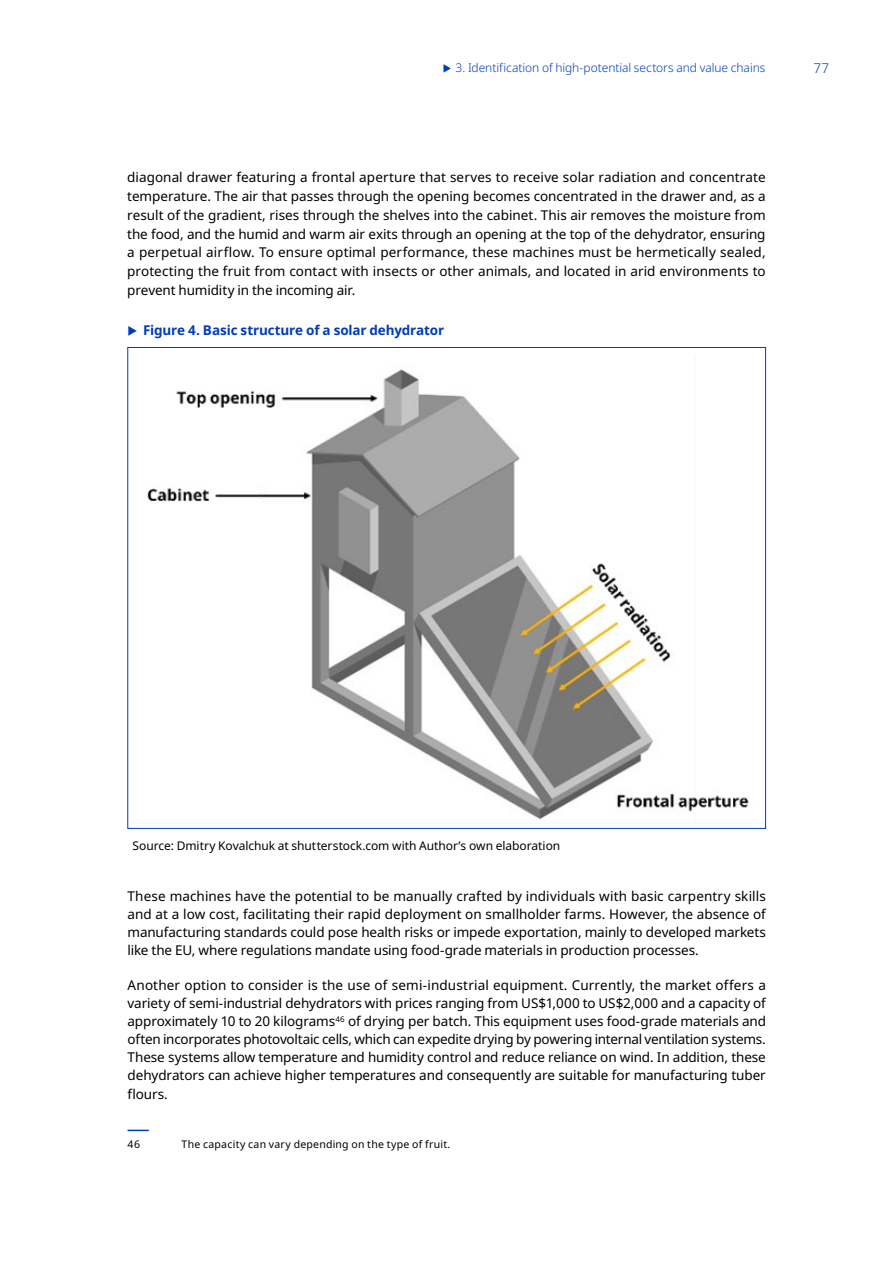
<style>
.page{position:relative;width:893px;height:1263px;background:#fff}
.page>*{position:absolute;margin:0;border:0;box-sizing:border-box;transform-origin:0 0}
.t1{font:13.5px/18.8px "Noto Sans";letter-spacing:-.01em;color:#000;text-align:justify}
.t2{font:700 13.5px "Noto Sans";letter-spacing:-.01em;color:#003bbc}
.t3{font:300 13.5px "Noto Sans";color:#003bbc}
.t4{font:12px "Noto Sans";letter-spacing:-.005em;color:#000}
.t5{font:300 12px "Noto Sans";letter-spacing:-.005em;color:#003bbc}
.t6{font:10.5px "Noto Sans";letter-spacing:.02em;color:#000}
</style>
<div class="page">
<svg style="left:128px;top:1130px;width:21px;height:1px"></svg>
<img style="left:147px;top:369px;width:602px;height:451px">
<p class="t5" style="left:456px;top:60px;width:311px">3. Identification of high-potential sectors and value chains</p>
<p class="t1" style="left:127px;top:168px;width:640px">diagonal drawer featuring a frontal aperture that serves to receive solar radiation and concentrate temperature. The air that passes through the opening becomes concentrated in the drawer and, as a result of the gradient, rises through the shelves into the cabinet. This air removes the moisture from the food, and the humid and warm air exits through an opening at the top of the dehydrator, ensuring a perpetual airflow. To ensure optimal performance, these machines must be hermetically sealed, protecting the fruit from contact with insects or other animals, and located in arid environments to prevent humidity in the incoming air.</p>
<p class="t2" style="left:143px;top:321px;width:303px">Figure 4. Basic structure of a solar dehydrator</p>
<p class="t3" style="left:813px;top:59px;width:17px">77</p>
<p class="t4" style="left:133px;top:837px;width:429px">Source: Dmitry Kovalchuk at shutterstock.com with Author’s own elaboration</p>
<p class="t1" style="left:128px;top:887px;width:640px;line-height:18px">These machines have the potential to be manually crafted by individuals with basic carpentry skills and at a low cost, facilitating their rapid deployment on smallholder farms. However, the absence of manufacturing standards could pose health risks or impede exportation, mainly to developed markets like the EU, where regulations mandate using food-grade materials in production processes.</p>
<p class="t1" style="left:128px;top:976px;width:640px;line-height:18.1px">Another option to consider is the use of semi-industrial equipment. Currently, the market offers a variety of semi-industrial dehydrators with prices ranging from US$1,000 to US$2,000 and a capacity of approximately 10 to 20 kilograms<sup>46</sup> of drying per batch. This equipment uses food-grade materials and often incorporates photovoltaic cells, which can expedite drying by powering internal ventilation systems.<br>These systems allow temperature and humidity control and reduce reliance on wind. In addition, these dehydrators can achieve higher temperatures and consequently are suitable for manufacturing tuber flours.</p>
<p class="t6" style="left:128px;top:1137px;width:14px">46</p>
<p class="t6" style="left:182px;top:1137px;width:270px">The capacity can vary depending on the type of fruit.</p>
</div>
